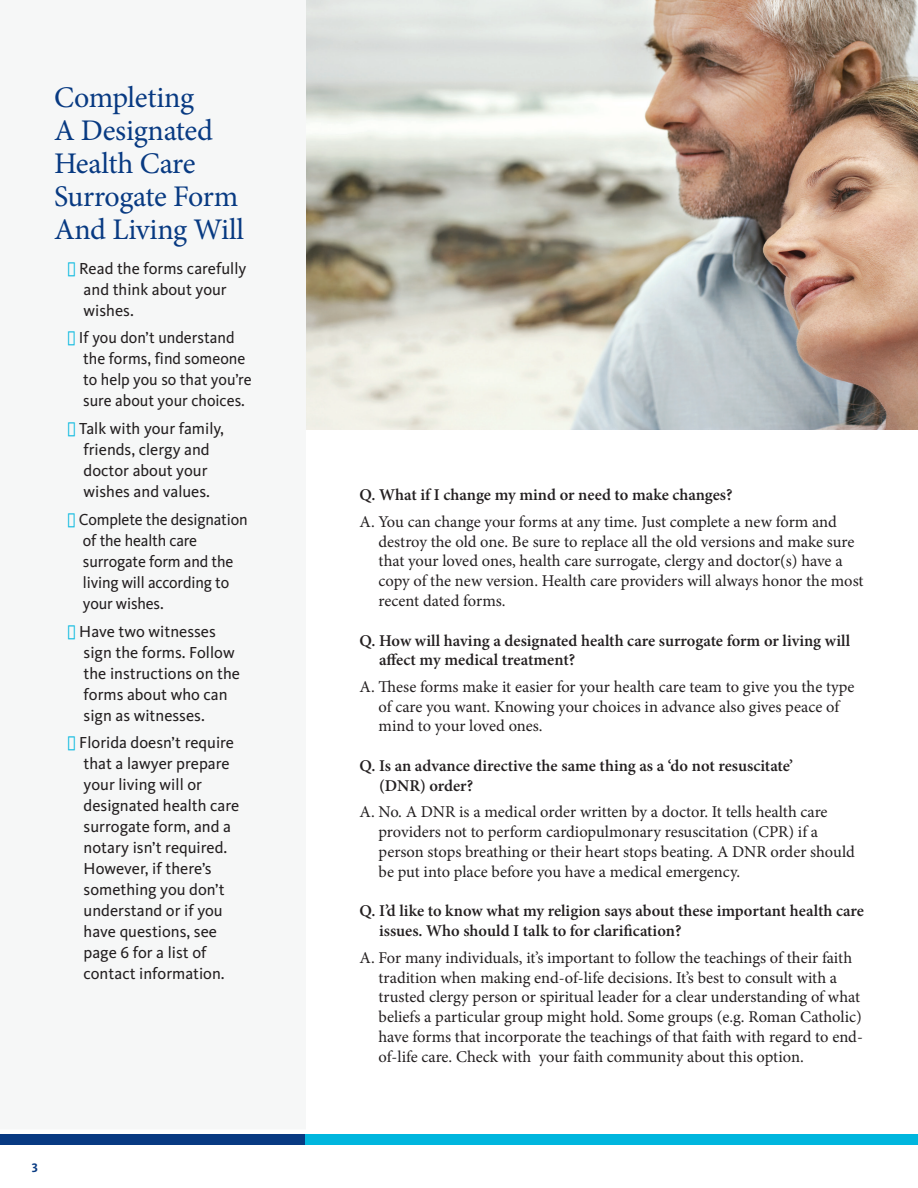
<style>
.page{position:relative;width:918px;height:1188px;background:#fff}
.page>*{position:absolute;margin:0;border:0;box-sizing:border-box;transform-origin:0 0}
.A_Heads{font:30px/33px "Minion Pro";letter-spacing:-.01em;color:#083a82}
.t1{font:16.5px/19.8px "Minion Pro";letter-spacing:-.005em;color:#231f20}
.t2{font:16.5px/21px "BC Kievit OT Book";color:#231f20}
.t3{font:600 16.5px/19.8px "Minion Pro";color:#231f20}
.t4{font:12.75px "BC Kievit OT Bold";color:#083a82}
.s1{color:#00b6de}
</style>
<div class="page">
<div style="left:0;top:1134px;width:305px;height:10px;background:#083a82"></div>
<div style="left:305px;top:1134px;width:613px;height:10px;background:#00b6de"></div>
<img style="left:306px;top:0;width:612px;height:429px">
<div style="left:0;top:0;width:306px;height:1132px;background:#f6f7f7"></div>
<hr style="left:0;top:1130px;width:918px;height:4px;background:#fff">
<p class="A_Heads" style="left:54px;top:81px;width:192px">Completing<br>A Designated<br>Health Care<br>Surrogate Form<br>And Living Will</p>
<p class="t2" style="left:84px;top:258px;width:164px;text-indent:-16px"><span class="s1">■</span> Read the forms carefully and think about your wishes.</p>
<p class="t2" style="left:83px;top:328px;width:170px;text-indent:-16px"><span class="s1">■</span> If you don’t understand the forms, find someone to help you so that you’re sure about your choices.</p>
<p class="t2" style="left:68px;top:418px;width:158px;text-align:center"><span class="s1">■</span> Talk with your family, friends, clergy and doctor about your wishes and values.</p>
<p class="t2" style="left:83px;top:509px;width:166px;text-indent:-15px"><span class="s1">■</span> Complete the designation of the health care surrogate form and the living will according to your wishes.</p>
<p class="t2" style="left:84px;top:621px;width:158px;text-indent:-16px"><span class="s1">■</span> Have two witnesses sign the forms. Follow the instructions on the forms about who can sign as witnesses.</p>
<p class="t2" style="left:84px;top:733px;width:157px;text-indent:-16px"><span class="s1">■</span> Florida doesn’t require that a lawyer prepare your living will or designated health care surrogate form, and a notary isn’t required.<br>However, if there’s something you don’t understand or if you have questions, see page 6 for a list of contact information.</p>
<p class="t4" style="left:32px;top:1160px;width:8px">3</p>
<p class="t3" style="left:360px;top:485px;width:374px">Q. What if I change my mind or need to make changes?</p>
<p class="t1" style="left:379px;top:512px;width:487px;text-indent:-19px">A. You can change your forms at any time. Just complete a new form and destroy the old one. Be sure to replace all the old versions and make sure that your loved ones, health care surrogate, clergy and doctor(s) have a copy of the new version. Health care providers will always honor the most recent dated forms.</p>
<p class="t3" style="left:379px;top:630px;width:473px;text-indent:-20px">Q. How will having a designated health care surrogate form or living will affect my medical treatment?</p>
<p class="t1" style="left:379px;top:677px;width:478px;text-indent:-19px">A. These forms make it easier for your health care team to give you the type of care you want. Knowing your choices in advance also gives peace of mind to your loved ones.</p>
<p class="t3" style="left:379px;top:756px;width:415px;text-indent:-20px">Q. Is an advance directive the same thing as a ‘do not resuscitate’ (DNR) order?</p>
<p class="t1" style="left:379px;top:802px;width:478px;text-indent:-19px">A. No. A DNR is a medical order written by a doctor. It tells health care providers not to perform cardiopulmonary resuscitation (CPR) if a person stops breathing or their heart stops beating. A DNR order should be put into place before you have a medical emergency.</p>
<p class="t3" style="left:379px;top:901px;width:486px;text-indent:-20px">Q. I’d like to know what my religion says about these important health care issues. Who should I talk to for clarification?</p>
<p class="t1" style="left:379px;top:948px;width:486px;text-indent:-19px">A. For many individuals, it’s important to follow the teachings of their faith tradition when making end-of-life decisions. It’s best to consult with a trusted clergy person or spiritual leader for a clear understanding of what beliefs a particular group might hold. Some groups (e.g. Roman Catholic) have forms that incorporate the teachings of that faith with regard to end&shy;of-life care. Check with your faith community about this option.</p>
</div>
